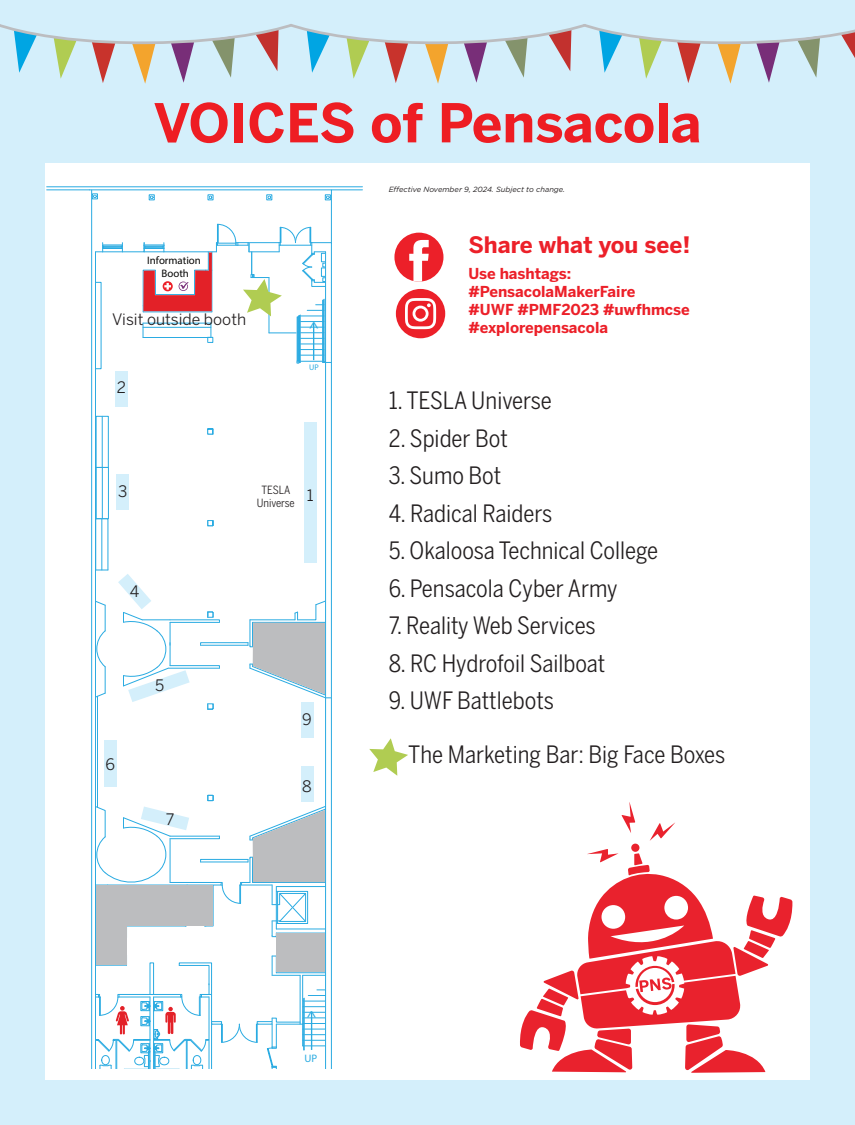
<style>
.page{position:relative;width:855px;height:1125px;background:#d4effb}
.page>*{position:absolute;margin:0;border:0;box-sizing:border-box;transform-origin:0 0}
.t1{font:700 53.12px "Benton Sans";color:#ee1d23}
.t2{font:23.75px "Benton Sans Cond";color:#231f20}
.t3{font:700 22.5px "Benton Sans";color:#ec2029}
.t4{font:15.69px "Benton Sans";color:#231f20}
.t5{font:700 15px "Benton Sans";color:#ec2029}
.t6{font:13.56px "Myriad Pro";color:#2babe1;scale:1.35 1}
.t7{font:11.25px "Benton Sans Cond";color:#231f20}
.t8{font:10.88px/13.1px "Myriad Pro";color:#050504;text-align:center}
.t9{font:10.88px "Myriad Pro";color:#2babe1}
.t10{font:8.12px "Myriad Pro";color:#2babe1}
.t11{font:italic 7.5px "Gotham";color:#231f20}
</style>
<div class="page">
<svg style="left:0;top:24px;width:855px;height:60px"></svg>
<div style="left:45px;top:163px;width:765px;height:917px;background:#fff"></div>
<hr style="left:331px;top:189px;width:31px;height:1px;background:#29abe2">
<hr style="left:47px;top:189px;width:43px;height:1px;background:#29abe2">
<hr style="left:47px;top:186px;width:315px;height:1px;background:#29abe2">
<div style="left:631px;top:844px;width:8px;height:8px;background:#e9222d;border-radius:50%"></div>
<svg style="left:622px;top:802px;width:13px;height:31px"></svg>
<svg style="left:650px;top:823px;width:25px;height:18px"></svg>
<svg style="left:520px;top:849px;width:272px;height:224px"></svg>
<div style="left:394px;top:233px;width:49px;height:49px;background:#ec2029;border-radius:50%"></div>
<svg style="left:409px;top:240px;width:20px;height:42px"></svg>
<div style="left:396px;top:289px;width:49px;height:49px;background:#ec2029;border-radius:50%"></div>
<svg style="left:405px;top:298px;width:31px;height:31px"></svg>
<svg style="left:89px;top:189px;width:243px;height:879px"></svg>
<svg style="left:369px;top:738px;width:39px;height:38px"></svg>
<p class="t1" style="left:153px;top:91px;width:550px">VOICES of Pensacola</p>
<p class="t8" style="left:147px;top:254px;width:55px">Information<br>Booth</p>
<p class="t4" style="left:112px;top:310px;width:135px">Visit outside booth</p>
<p class="t4" style="left:117px;top:378px;width:11px">2</p>
<p class="t6" style="left:308px;top:318px;width:10px">^</p>
<p class="t10" style="left:309px;top:363px;width:11px">UP</p>
<p class="t4" style="left:118px;top:482px;width:11px">3</p>
<p class="t4" style="left:130px;top:582px;width:11px">4</p>
<p class="t4" style="left:106px;top:755px;width:11px">6</p>
<p class="t4" style="left:155px;top:676px;width:11px">5</p>
<p class="t4" style="left:166px;top:810px;width:10px">7</p>
<p class="t7" style="left:261px;top:483px;width:30px">TESLA</p>
<p class="t7" style="left:257px;top:497px;width:40px">Universe</p>
<p class="t4" style="left:307px;top:486px;width:8px">1</p>
<p class="t4" style="left:302px;top:710px;width:11px">9</p>
<p class="t4" style="left:302px;top:777px;width:11px">8</p>
<p class="t11" style="left:389px;top:185px;width:178px">Effective November 9, 2024. Subject to change.</p>
<p class="t3" style="left:468px;top:231px;width:224px">Share what you see!</p>
<p class="t5" style="left:468px;top:264px;width:105px">Use hashtags:</p>
<p class="t5" style="left:468px;top:282px;width:168px">#PensacolaMakerFaire</p>
<p class="t5" style="left:468px;top:300px;width:223px">#UWF #PMF2023 #uwfhmcse</p>
<p class="t5" style="left:468px;top:318px;width:141px">#explorepensacola</p>
<p class="t2" style="left:389px;top:387px;width:165px">1. TESLA Universe</p>
<p class="t2" style="left:389px;top:424px;width:121px">2. Spider Bot</p>
<p class="t2" style="left:389px;top:462px;width:114px">3. Sumo Bot</p>
<p class="t2" style="left:389px;top:499px;width:165px">4. Radical Raiders</p>
<p class="t2" style="left:389px;top:537px;width:271px">5. Okaloosa Technical College</p>
<p class="t2" style="left:389px;top:574px;width:231px">6. Pensacola Cyber Army</p>
<p class="t2" style="left:389px;top:612px;width:209px">7. Reality Web Services</p>
<p class="t2" style="left:389px;top:649px;width:218px">8. RC Hydrofoil Sailboat</p>
<p class="t2" style="left:389px;top:687px;width:167px">9. UWF Battlebots</p>
<p class="t2" style="left:408px;top:741px;width:319px">The Marketing Bar: Big Face Boxes</p>
<p class="t6" style="left:306px;top:1008px;width:10px">^</p>
<p class="t9" style="left:304px;top:1052px;width:14px">UP</p>
</div>
